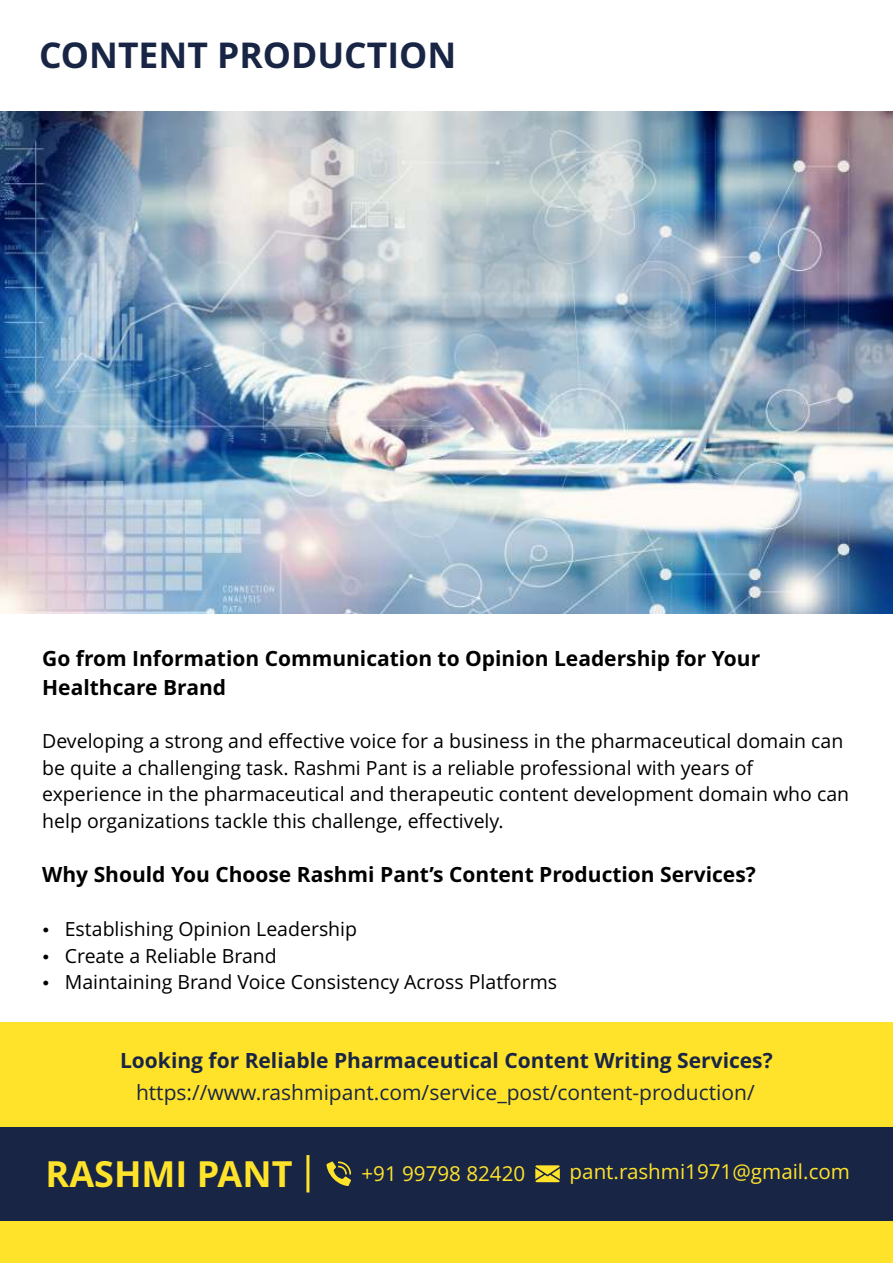
<style>
.page{position:relative;width:893px;height:1263px;background:#fff}
.page>*{position:absolute;margin:0;border:0;box-sizing:border-box;transform-origin:0 0}
.t1{font:700 36px "Open Sans";color:#ffe32b}
.t2{font:700 35.55px "Open Sans";color:#192545}
.t3{font:700 21px/28.7px "Open Sans";color:#000}
.t4{font:21px "Open Sans";color:#192545}
.t5{font:700 21px "Open Sans";color:#192545}
.t6{font:20.55px "Open Sans";color:#ffe32b}
.t7{font:19.5px/26.5px "Open Sans";color:#000}
</style>
<div class="page">
<div style="left:0;top:1022px;width:893px;height:241px;background:#ffe32b"></div>
<div style="left:0;top:1127px;width:893px;height:93px;background:#192545"></div>
<svg style="left:326px;top:1161px;width:25px;height:25px"></svg>
<svg style="left:535px;top:1165px;width:25px;height:17px"></svg>
<hr style="left:306px;top:1155px;width:3px;height:37px;background:#ffe32b">
<img style="left:0;top:111px;width:893px;height:502px">
<h2 class="t2" style="left:39px;top:41px;width:419px">CONTENT PRODUCTION</h2>
<p class="t3" style="left:42px;top:646px;width:719px">Go from Information Communication to Opinion Leadership for Your<br>Healthcare Brand</p>
<p class="t7" style="left:42px;top:730px;width:808px">Developing a strong and effective voice for a business in the pharmaceutical domain can be quite a challenging task. Rashmi Pant is a reliable professional with years of experience in the pharmaceutical and therapeutic content development domain who can help organizations tackle this challenge, effectively.</p>
<p class="t3" style="left:42px;top:863px;width:715px">Why Should You Choose Rashmi Pant’s Content Production Services?</p>
<p class="t7" style="left:65px;top:918px;width:294px">Establishing Opinion Leadership</p>
<p class="t7" style="left:65px;top:944px;width:494px">Create a Reliable Brand<br>Maintaining Brand Voice Consistency Across Platforms</p>
<p class="t5" style="left:120px;top:1052px;width:654px">Looking for Reliable Pharmaceutical Content Writing Services?</p>
<p class="t4" style="left:136px;top:1084px;width:620px">https://www.rashmipant.com/service_post/content-production/</p>
<h1 class="t1" style="left:46px;top:1159px;width:248px">RASHMI PANT</h1>
<p class="t6" style="left:362px;top:1165px;width:165px">+91 99798 82420</p>
<p class="t6" style="left:570px;top:1163px;width:282px">pant.rashmi1971@gmail.com</p>
</div>
